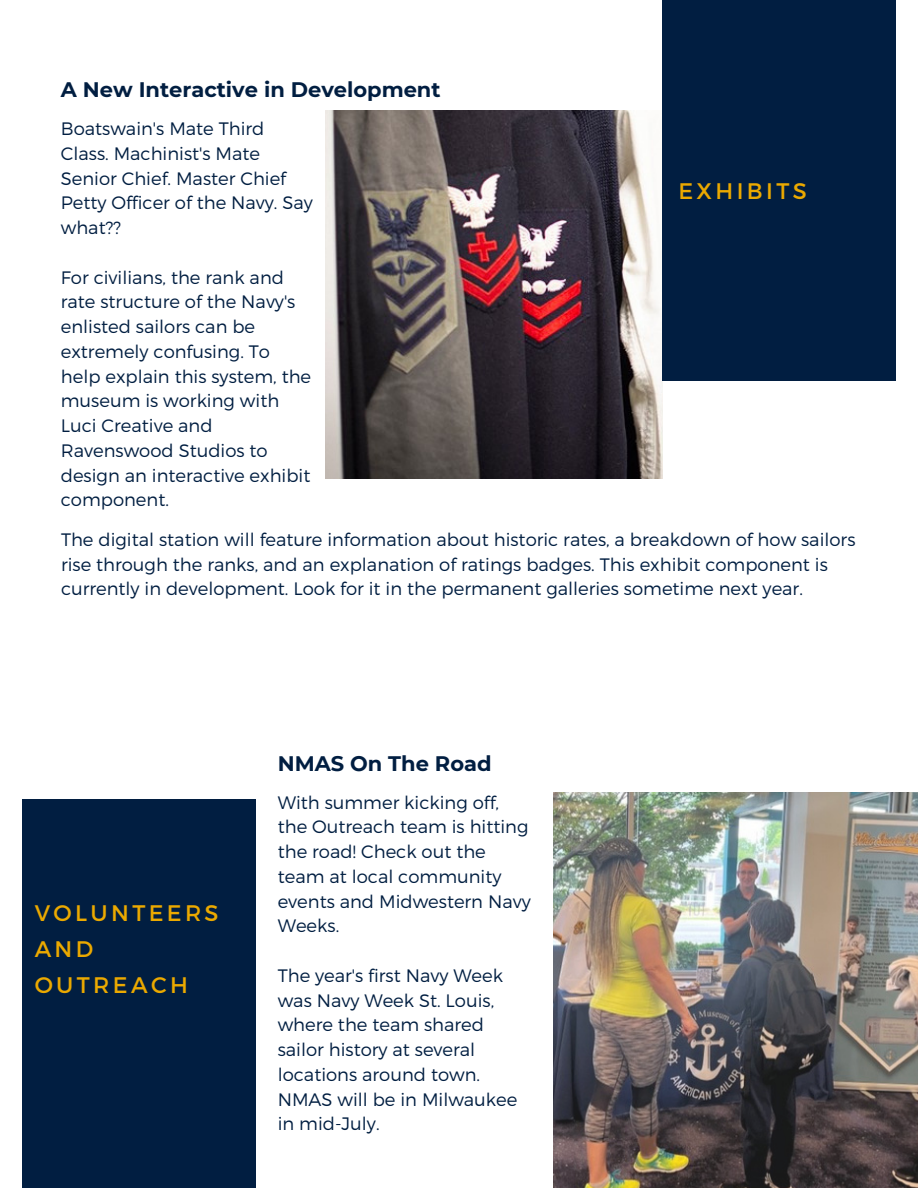
<style>
.page{position:relative;width:918px;height:1188px;background:#fff}
.page>*{position:absolute;margin:0;border:0;box-sizing:border-box;transform-origin:0 0}
.t1{font:22.5px/36px "Montserrat";letter-spacing:.15em;color:#eba900}
.t2{font:700 21px "Montserrat";color:#011e41}
.t3{font:300 18px/24.8px "Montserrat";color:#011e41}
</style>
<div class="page">
<img style="left:553px;top:792px;width:365px;height:396px">
<img style="left:326px;top:111px;width:336px;height:368px">
<div style="left:22px;top:799px;width:234px;height:389px;background:#011e41"></div>
<div style="left:662px;top:0;width:234px;height:380px;background:#011e41"></div>
<p class="t2" style="left:61px;top:76px;width:381px">A New Interactive in Development</p>
<p class="t3" style="left:61px;top:115px;width:254px">Boatswain's Mate Third<br>Class. Machinist's Mate<br>Senior Chief. Master Chief<br>Petty Officer of the Navy. Say what??</p>
<p class="t3" style="left:61px;top:264px;width:252px">For civilians, the rank and rate structure of the Navy's enlisted sailors can be extremely confusing. To help explain this system, the museum is working with<br>Luci Creative and<br>Ravenswood Studios to design an interactive exhibit component.</p>
<p class="t1" style="left:678px;top:172px;width:130px">EXHIBITS</p>
<p class="t3" style="left:61px;top:526px;width:796px">The digital station will feature information about historic rates, a breakdown of how sailors rise through the ranks, and an explanation of ratings badges. This exhibit component is currently in development. Look for it in the permanent galleries sometime next year.</p>
<p class="t1" style="left:35px;top:894px;width:185px">VOLUNTEERS<br>AND<br>OUTREACH</p>
<p class="t2" style="left:278px;top:750px;width:215px">NMAS On The Road</p>
<p class="t3" style="left:278px;top:789px;width:255px">With summer kicking off, the Outreach team is hitting the road! Check out the team at local community events and Midwestern Navy<br>Weeks.</p>
<p class="t3" style="left:278px;top:962px;width:241px">The year's first Navy Week was Navy Week St. Louis, where the team shared sailor history at several locations around town.<br>NMAS will be in Milwaukee in mid-July.</p>
</div>
